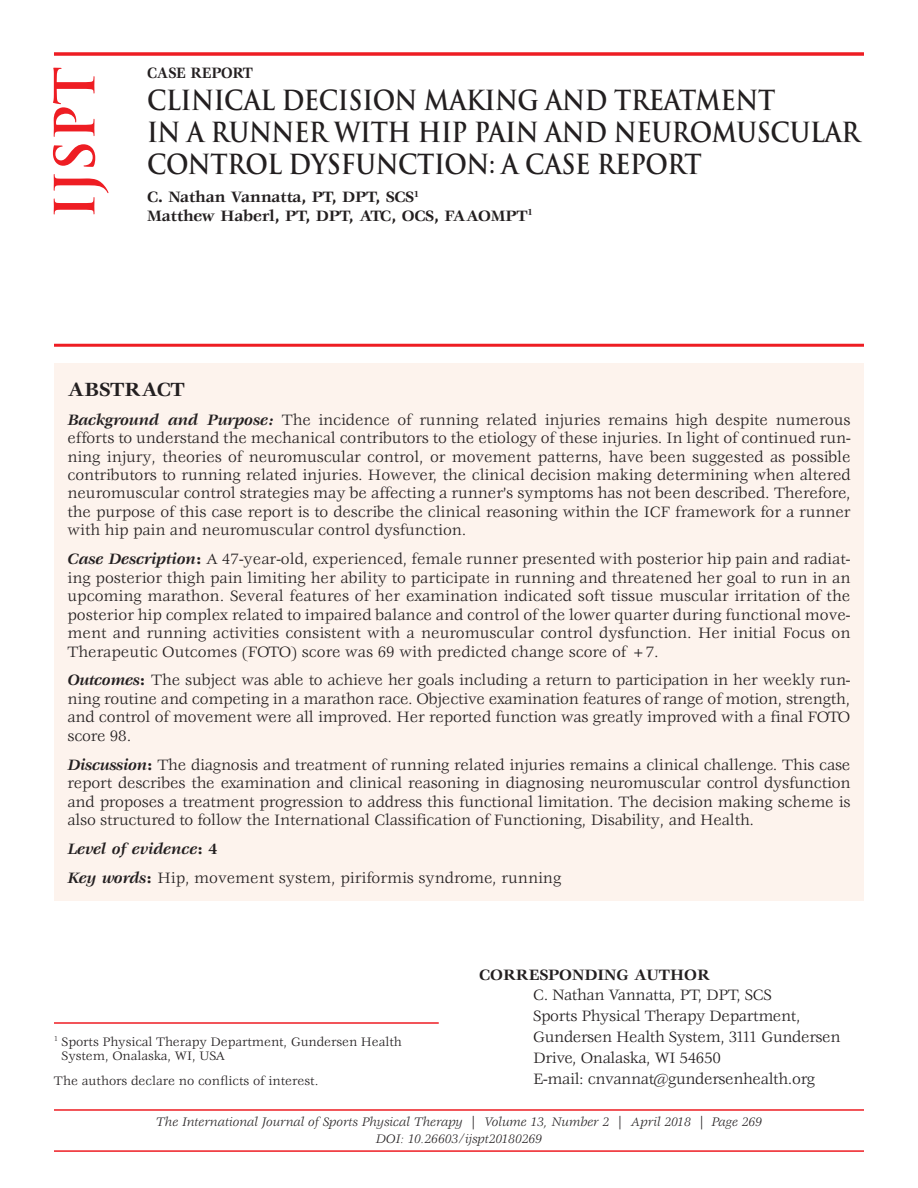
<style>
.page{position:relative;width:918px;height:1188px;background:#fff}
.page>*{position:absolute;margin:0;border:0;box-sizing:border-box;transform-origin:0 0}
.t1{font:700 54px "Trajan Pro";color:#ee1d23}
.t2{font:700 27px/32.2px "Trajan Pro";letter-spacing:-.015em;color:#231f20;scale:.9 1}
.t3{font:700 21px "Veljovic Std";color:#231f20}
.t4{font:16.5px/18.5px "Veljovic Std";letter-spacing:-.01em;color:#231f20;text-align:justify}
.t5{font:700 16.5px/18.8px "Veljovic Std";letter-spacing:-.01em;color:#231f20}
.t6{font:700 16.5px "Veljovic Std";letter-spacing:-.01em;color:#231f20;scale:.9 1}
.t7{font:13.5px/15px "Veljovic Std";letter-spacing:-.005em;color:#231f20}
.t8{font:italic 13.5px/16.5px "Veljovic Std";color:#231f20;text-align:center}
.s1{font-weight:700;font-style:italic}
.s2{font-weight:700}
</style>
<div class="page">
<div style="left:54px;top:364px;width:810px;height:537px;background:#fdf3ed"></div>
<svg style="left:54px;top:52px;width:810px;height:4px;background:#ef383e"></svg>
<hr style="left:54px;top:1022px;width:385px;height:2px;background:#ee1d23">
<hr style="left:54px;top:344px;width:810px;height:3px;background:#ee1d23">
<hr style="left:54px;top:1109px;width:810px;height:2px;background:#ee1d23">
<hr style="left:54px;top:1150px;width:810px;height:2px;background:#ee1d23">
<h1 class="t1" style="left:44px;top:219px;width:154px;rotate:-90deg">IJSPT</h1>
<p class="t6" style="left:147px;top:66px;width:119px">CASE REPORT</p>
<h2 class="t2" style="left:147px;top:84px;width:794px">CLINICAL DECISION MAKING AND TREATMENT<br>IN A RUNNER WITH HIP PAIN AND NEUROMUSCULAR<br>CONTROL DYSFUNCTION: A CASE REPORT</h2>
<p class="t5" style="left:147px;top:188px;width:388px">C. Nathan Vannatta, PT, DPT, SCS<sup>1<br></sup>Matthew Haberl, PT, DPT, ATC, OCS, FAAOMPT<sup>1</sup></p>
<p class="t3" style="left:68px;top:381px;width:119px">ABSTRACT</p>
<p class="t4" style="left:68px;top:411px;width:785px"><span class="s1">Background and Purpose:</span> The incidence of running related injuries remains high despite numerous efforts to understand the mechanical contributors to the etiology of these injuries. In light of continued run&shy;ning injury, theories of neuromuscular control, or movement patterns, have been suggested as possible contributors to running related injuries. However, the clinical decision making determining when altered neuromuscular control strategies may be affecting a runner’s symptoms has not been described. Therefore, the purpose of this case report is to describe the clinical reasoning within the ICF framework for a runner with hip pain and neuromuscular control dysfunction.</p>
<p class="t4" style="left:68px;top:551px;width:785px"><span class="s1">Case Description</span><span class="s2">:</span> A 47-year-old, experienced, female runner presented with posterior hip pain and radiat&shy;ing posterior thigh pain limiting her ability to participate in running and threatened her goal to run in an upcoming marathon. Several features of her examination indicated soft tissue muscular irritation of the posterior hip complex related to impaired balance and control of the lower quarter during functional move&shy;ment and running activities consistent with a neuromuscular control dysfunction. Her initial Focus on Therapeutic Outcomes (FOTO) score was 69 with predicted change score of +7.</p>
<p class="t4" style="left:68px;top:672px;width:785px"><span class="s1">Outcomes</span><span class="s2">:</span> The subject was able to achieve her goals including a return to participation in her weekly run&shy;ning routine and competing in a marathon race. Objective examination features of range of motion, strength, and control of movement were all improved. Her reported function was greatly improved with a final FOTO score 98.</p>
<p class="t4" style="left:68px;top:756px;width:785px"><span class="s1">Discussion</span><span class="s2">:</span> The diagnosis and treatment of running related injuries remains a clinical challenge. This case report describes the examination and clinical reasoning in diagnosing neuromuscular control dysfunction and proposes a treatment progression to address this functional limitation. The decision making scheme is also structured to follow the International Classification of Functioning, Disability, and Health.</p>
<p class="t4" style="left:68px;top:835px;width:495px;line-height:29px"><span class="s1">Level of evidence</span><span class="s2">: 4<br></span><span class="s1">Key words</span><span class="s2">:</span> Hip, movement system, piriformis syndrome, running</p>
<p class="t5" style="left:479px;top:966px;width:232px">CORRESPONDING AUTHOR</p>
<p class="t4" style="left:533px;top:986px;width:309px;line-height:21px;text-align:left">C. Nathan Vannatta, PT, DPT, SCS<br>Sports Physical Therapy Department, Gundersen Health System, 3111 Gundersen Drive, Onalaska, WI 54650<br>E-mail: cnvannat@gundersenhealth.org</p>
<p class="t8" style="left:156px;top:1115px;width:608px">The International Journal of Sports Physical Therapy | Volume 13, Number 2 | April 2018 | Page 269<br>DOI: 10.26603/ijspt20180269</p>
<p class="t7" style="left:62px;top:1035px;width:342px;text-indent:-8px"><sup>1</sup> Sports Physical Therapy Department, Gundersen Health<br>System, Onalaska, WI, USA</p>
<p class="t7" style="left:54px;top:1074px;width:266px">The authors declare no conflicts of interest.</p>
</div>
